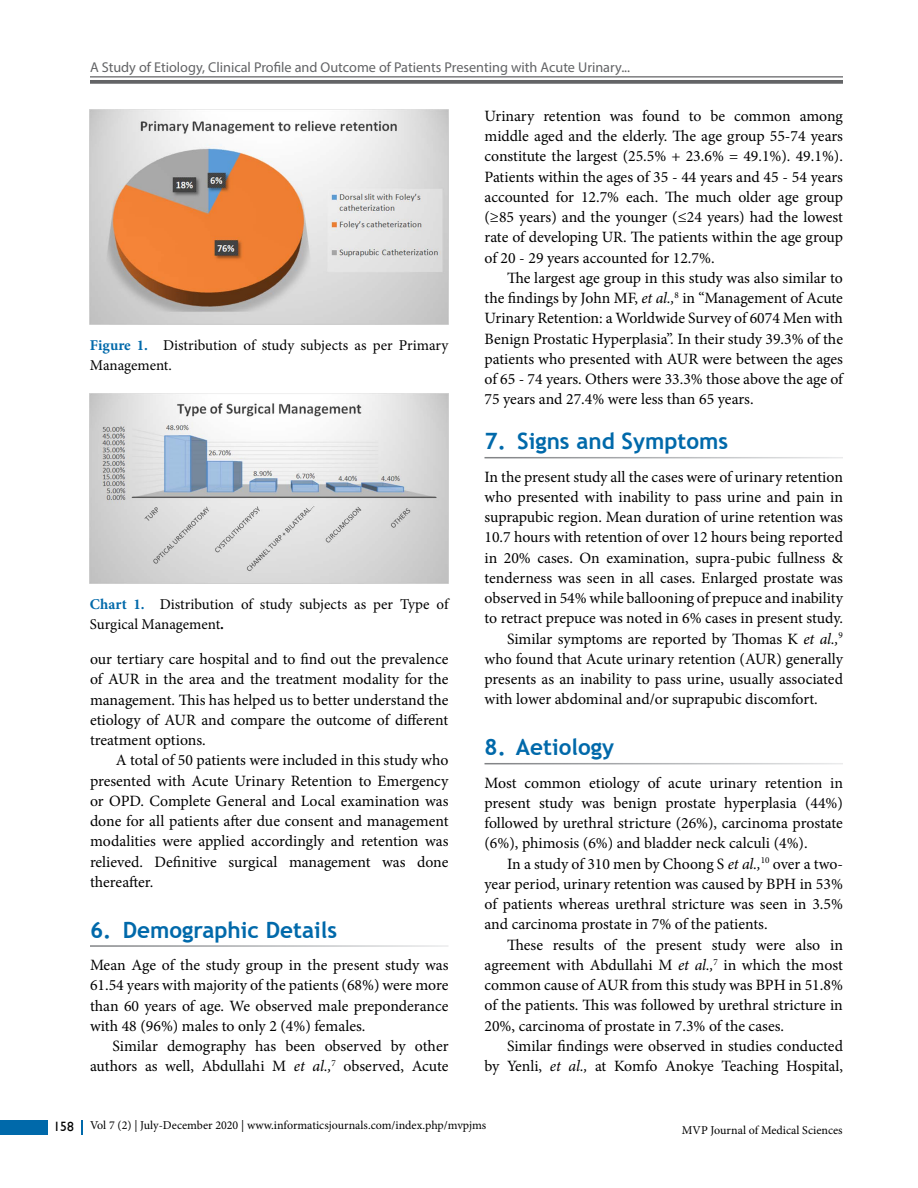
<style>
.page{position:relative;width:918px;height:1188px;background:#fff}
.page>*{position:absolute;margin:0;border:0;box-sizing:border-box;transform-origin:0 0}
.t1{font:700 22.5px "Trebuchet MS";color:#0069aa}
.t2{font:15.75px/20.2px "Minion Pro";color:#000;text-align:justify}
.t3{font:15px/19.5px "Minion Pro";letter-spacing:-.005em;color:#000}
.t4{font:14.25px "Myriad Pro";color:#636466}
.t5{font:12px "Minion Pro";color:#000}
.s1{font-weight:700;color:#0069aa}
.s2{font-weight:700}
.s3{font-style:italic}
.s4{font-family:"Gill Sans";font-size:13.5px}
</style>
<div class="page">
<hr style="left:90px;top:76px;width:753px;height:1px;background:#636466">
<svg style="left:90px;top:80px;width:753px;height:4px;background:#6d6e70"></svg>
<div style="left:0;top:1120px;width:47px;height:15px;background:#0069aa"></div>
<svg style="left:81px;top:1120px;width:1px;height:15px"></svg>
<img style="left:90px;top:110px;width:358px;height:214px">
<img style="left:90px;top:394px;width:358px;height:189px">
<p class="t4" style="left:90px;top:58px;width:542px">A Study of Etiology, Clinical Profile and Outcome of Patients Presenting with Acute Urinary...</p>
<p class="t3" style="left:90px;top:336px;width:360px"><span class="s1">Figure 1.</span> Distribution of study subjects as per Primary<br>Management.</p>
<p class="t3" style="left:90px;top:595px;width:360px"><span class="s1">Chart 1.</span> Distribution of study subjects as per Type of<br>Surgical Management<span class="s2">.</span></p>
<p class="t2" style="left:90px;top:649px;width:360px">our tertiary care hospital and to find out the prevalence of AUR in the area and the treatment modality for the management. This has helped us to better understand the etiology of AUR and compare the outcome of different treatment options.</p>
<p class="t2" style="left:90px;top:750px;width:360px;text-indent:26px">A total of 50 patients were included in this study who presented with Acute Urinary Retention to Emergency or OPD. Complete General and Local examination was done for all patients after due consent and management modalities were applied accordingly and retention was relieved. Definitive surgical management was done thereafter.</p>
<h1 class="t1" style="left:90px;top:916px;width:249px">6. Demographic Details</h1>
<p class="t2" style="left:90px;top:955px;width:360px">Mean Age of the study group in the present study was 61.54 years with majority of the patients (68%) were more than 60 years of age. We observed male preponderance with 48 (96%) males to only 2 (4%) females.</p>
<p class="t2" style="left:90px;top:1036px;width:360px;text-align:right">Similar demography has been observed by other authors as well, Abdullahi M <span class="s3">et al.,</span><sup>7</sup> observed, Acute</p>
<p class="t2" style="left:484px;top:106px;width:360px">Urinary retention was found to be common among middle aged and the elderly. The age group 55-74 years constitute the largest (25.5% + 23.6% = 49.1%). 49.1%).<br>Patients within the ages of 35 - 44 years and 45 - 54 years accounted for 12.7% each. The much older age group (≥85 years) and the younger (≤24 years) had the lowest rate of developing UR. The patients within the age group of 20 - 29 years accounted for 12.7%.</p>
<p class="t2" style="left:484px;top:268px;width:360px;text-indent:23px">The largest age group in this study was also similar to the findings by John MF, <span class="s3">et al.,</span><sup>8</sup> in “Management of Acute Urinary Retention: a Worldwide Survey of 6074 Men with Benign Prostatic Hyperplasia”. In their study 39.3% of the patients who presented with AUR were between the ages of 65 - 74 years. Others were 33.3% those above the age of 75 years and 27.4% were less than 65 years.</p>
<h1 class="t1" style="left:484px;top:427px;width:245px">7. Signs and Symptoms</h1>
<p class="t2" style="left:484px;top:467px;width:360px">In the present study all the cases were of urinary retention</p>
<p class="t2" style="left:484px;top:487px;width:360px">who presented with inability to pass urine and pain in</p>
<p class="t2" style="left:484px;top:507px;width:360px">suprapubic region. Mean duration of urine retention was</p>
<p class="t2" style="left:484px;top:527px;width:360px">10.7 hours with retention of over 12 hours being reported</p>
<p class="t2" style="left:484px;top:548px;width:360px">in 20% cases. On examination, supra-pubic fullness &amp;</p>
<p class="t2" style="left:484px;top:568px;width:360px">tenderness was seen in all cases. Enlarged prostate was</p>
<p class="t2" style="left:484px;top:588px;width:360px">observed in 54% while ballooning of prepuce and inability</p>
<p class="t2" style="left:484px;top:608px;width:360px">to retract prepuce was noted in 6% cases in present study.</p>
<p class="t2" style="left:507px;top:629px;width:337px">Similar symptoms are reported by Thomas K <span class="s3">et al.,</span><sup>9</sup></p>
<p class="t2" style="left:484px;top:649px;width:360px">who found that Acute urinary retention (AUR) generally</p>
<p class="t2" style="left:484px;top:669px;width:360px">presents as an inability to pass urine, usually associated</p>
<p class="t2" style="left:484px;top:689px;width:335px">with lower abdominal and/or suprapubic discomfort.</p>
<h1 class="t1" style="left:485px;top:733px;width:131px">8. Aetiology</h1>
<p class="t2" style="left:485px;top:773px;width:360px">Most common etiology of acute urinary retention in present study was benign prostate hyperplasia (44%) followed by urethral stricture (26%), carcinoma prostate (6%), phimosis (6%) and bladder neck calculi (4%).</p>
<p class="t2" style="left:485px;top:854px;width:360px;text-indent:23px">In a study of 310 men by Choong S <span class="s3">et al.,</span><sup>10</sup> over a two&shy;year period, urinary retention was caused by BPH in 53% of patients whereas urethral stricture was seen in 3.5% and carcinoma prostate in 7% of the patients.</p>
<p class="t2" style="left:484px;top:935px;width:360px;text-indent:23px">These results of the present study were also in agreement with Abdullahi M <span class="s3">et al.,</span><sup>7</sup> in which the most common cause of AUR from this study was BPH in 51.8% of the patients. This was followed by urethral stricture in 20%, carcinoma of prostate in 7.3% of the cases.</p>
<p class="t2" style="left:484px;top:1036px;width:360px;text-align:right">Similar findings were observed in studies conducted<br>by Yenli, <span class="s3">et al.,</span> at Komfo Anokye Teaching Hospital,</p>
<p class="t5" style="left:54px;top:1117px;width:434px"><span class="s4">158</span> Vol 7 (2) | July-December 2020 | www.informaticsjournals.com/index.php/mvpjms</p>
<p class="t5" style="left:682px;top:1123px;width:162px">MVP Journal of Medical Sciences</p>
</div>
